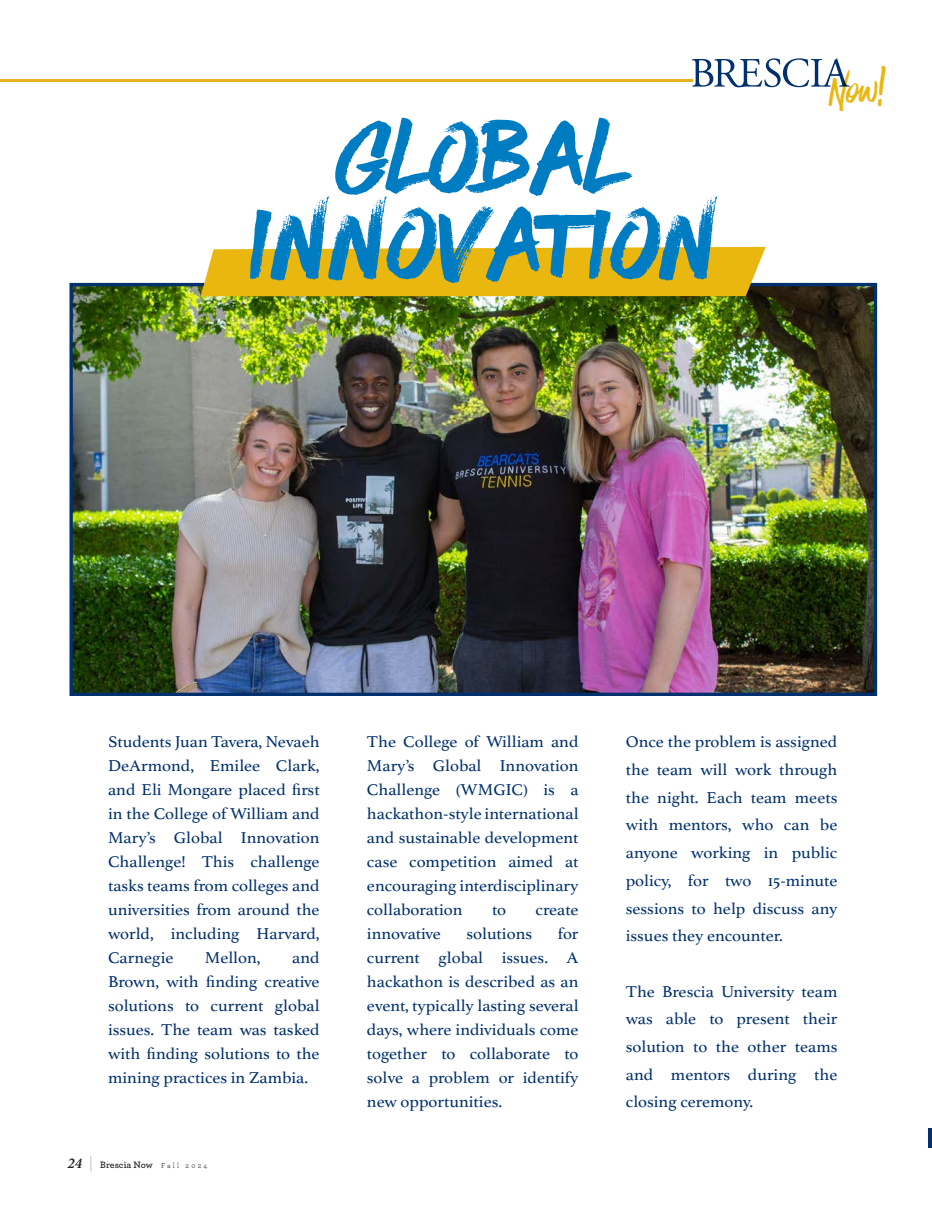
<style>
.page{position:relative;width:932px;height:1215px;background:#fff}
.page>*{position:absolute;margin:0;border:0;box-sizing:border-box;transform-origin:0 0}
.t1{font:217.65px "Have Heart 2";color:#007cc2}
.t2{font:45.45px "Have Heart One";color:#eab610}
.t3{font:16.5px/24px "Athelas";color:#00306d;text-align:justify;scale:1.05 1}
.t4{font:600 9.75px "Archer Pro";letter-spacing:-.005em;color:#231f20}
.s1{font-family:"Minion Pro";font-style:italic;font-size:15px}
.s2{font-weight:100;font-size:16.5px}
.s3{font-weight:400;font-size:7.5px}
</style>
<div class="page">
<img style="left:73px;top:287px;width:800px;height:405px">
<div style="left:69px;top:283px;width:808px;height:413px;border:3px solid #00306d"></div>
<div style="left:201px;top:247px;width:564px;height:49px;background:#eab610"></div>
<hr style="left:0;top:79px;width:692px;height:3px;background:#e5b321">
<svg style="left:692px;top:58px;width:157px;height:29px"></svg>
<hr style="left:928px;top:1128px;width:4px;height:20px;background:#00306d">
<p class="t1" style="left:339px;top:21px;width:290px">Global</p>
<p class="t1" style="left:247px;top:107px;width:473px">Innovation</p>
<p class="t2" style="left:826px;top:66px;width:59px;rotate:-2deg">Now!</p>
<p class="t3" style="left:108px;top:729px;width:203px">Students Juan Tavera, Nevaeh DeArmond, Emilee Clark, and Eli Mongare placed first in the College of William and Mary’s Global Innovation Challenge! This challenge tasks teams from colleges and universities from around the world, including Harvard, Carnegie</p>
<p class="t3" style="left:108px;top:945px;width:203px;text-indent:184px">and Brown, with finding creative solutions to current global issues. The team was tasked with finding solutions to the mining practices in Zambia.</p>
<p class="t3" style="left:205px;top:945px;width:55px">Mellon,</p>
<p class="t4" style="left:68px;top:1157px;width:141px"><span class="s1">24</span> <span class="s2">|</span> Brescia Now <span class="s3">F a l l 2 0 2 4</span></p>
<p class="t3" style="left:367px;top:729px;width:203px">The College of William and Mary’s Global Innovation Challenge (WMGIC) is a hackathon-style international and sustainable development case competition aimed at encouraging interdisciplinary collaboration</p>
<p class="t3" style="left:492px;top:897px;width:15px">to</p>
<p class="t3" style="left:535px;top:897px;width:42px">create</p>
<p class="t3" style="left:367px;top:921px;width:203px;text-indent:191px">for current global issues. A hackathon is described as an event, typically lasting several days, where individuals come together to collaborate to solve a problem or identify new opportunities.</p>
<p class="t3" style="left:367px;top:921px;width:72px">innovative</p>
<p class="t3" style="left:466px;top:921px;width:64px">solutions</p>
<p class="t3" style="left:625px;top:728px;width:203px;line-height:27.8px">Once the problem is assigned the team will work through the night. Each team meets with mentors, who can be anyone working in public policy, for two 15-minute sessions to help discuss any issues they encounter.</p>
<p class="t3" style="left:625px;top:977px;width:203px;line-height:27.8px">The Brescia University team was able to present their solution to the other teams and mentors during the closing ceremony.</p>
</div>
